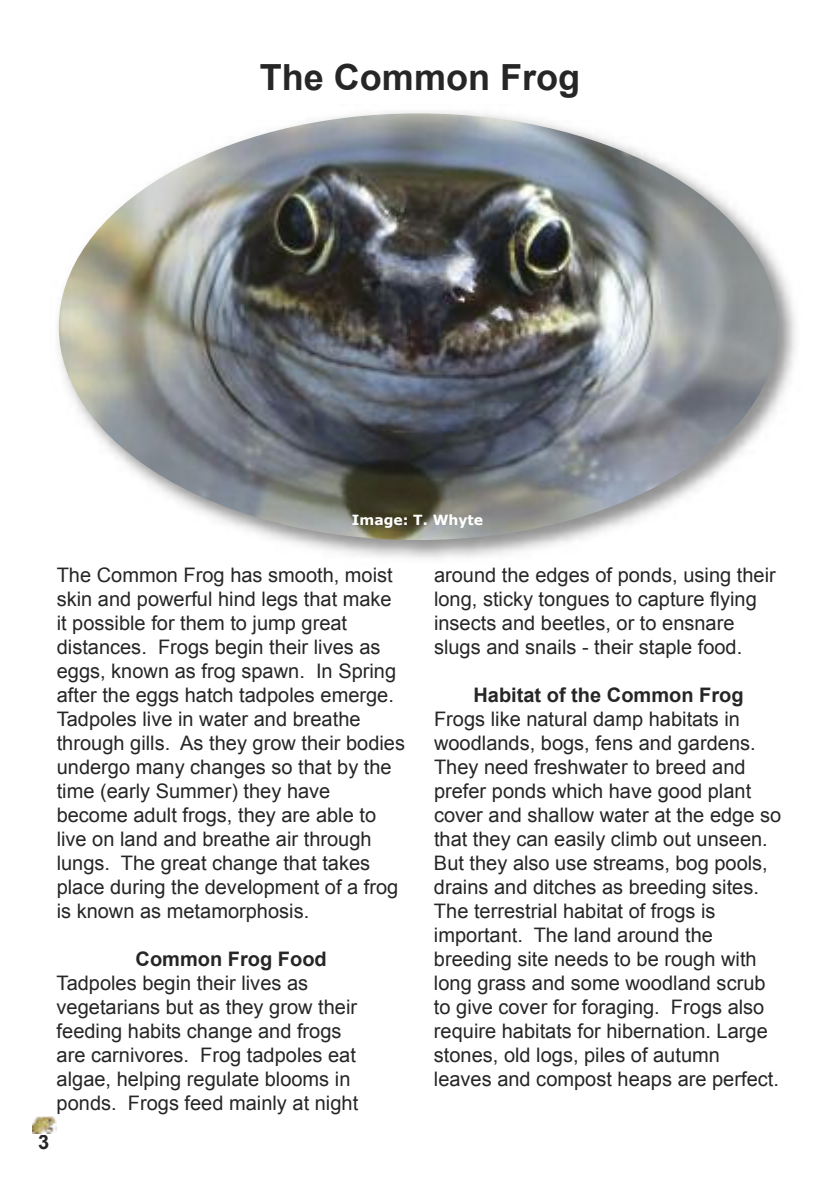
<style>
.page{position:relative;width:840px;height:1191px;background:#fff}
.page>*{position:absolute;margin:0;border:0;box-sizing:border-box;transform-origin:0 0}
.t1{font:700 36px "Arial";color:#272627}
.t2{font:20px/24px "Arial";color:#272627}
.t3{font:700 20px "Arial";color:#272627}
.t4{font:700 14px "Verdana";color:#fff}
</style>
<div class="page">
<svg style="left:32px;top:1133px;width:20px;height:1px"></svg>
<img style="left:32px;top:1116px;width:24px;height:17px">
<img style="left:58px;top:111px;width:738px;height:448px">
<img style="left:59px;top:113px;width:718px;height:427px;border-radius:50%">
<h1 class="t1" style="left:260px;top:57px;width:321px">The Common Frog</h1>
<p class="t4" style="left:351px;top:511px;width:133px">Image: T. Whyte</p>
<p class="t2" style="left:57px;top:563px;width:350px">The Common Frog has smooth, moist skin and powerful hind legs that make it possible for them to jump great distances. Frogs begin their lives as eggs, known as frog spawn. In Spring after the eggs hatch tadpoles emerge.<br>Tadpoles live in water and breathe through gills. As they grow their bodies undergo many changes so that by the time (early Summer) they have become adult frogs, they are able to live on land and breathe air through lungs. The great change that takes place during the development of a frog is known as metamorphosis.</p>
<p class="t3" style="left:135px;top:947px;width:193px">Common Frog Food</p>
<p class="t2" style="left:57px;top:971px;width:303px">Tadpoles begin their lives as vegetarians but as they grow their feeding habits change and frogs are carnivores. Frog tadpoles eat algae, helping regulate blooms in ponds. Frogs feed mainly at night</p>
<p class="t3" style="left:38px;top:1131px;width:13px">3</p>
<p class="t2" style="left:434px;top:563px;width:343px">around the edges of ponds, using their long, sticky tongues to capture flying insects and beetles, or to ensnare slugs and snails - their staple food.</p>
<p class="t3" style="left:473px;top:683px;width:271px">Habitat of the Common Frog</p>
<p class="t2" style="left:433px;top:707px;width:348px">Frogs like natural damp habitats in woodlands, bogs, fens and gardens.<br>They need freshwater to breed and prefer ponds which have good plant cover and shallow water at the edge so that they can easily climb out unseen.<br>But they also use streams, bog pools, drains and ditches as breeding sites.<br>The terrestrial habitat of frogs is important. The land around the breeding site needs to be rough with long grass and some woodland scrub to give cover for foraging. Frogs also require habitats for hibernation. Large stones, old logs, piles of autumn leaves and compost heaps are perfect.</p>
</div>
